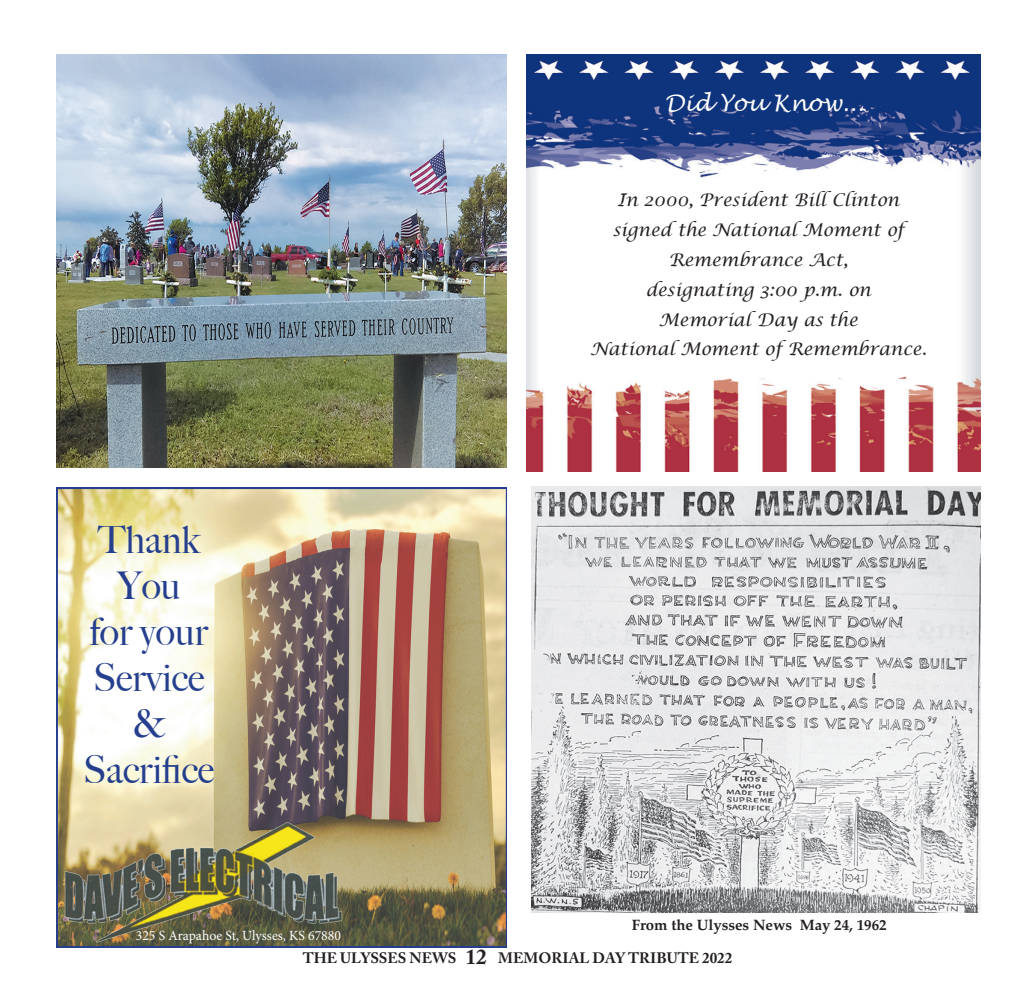
<style>
.page{position:relative;width:1035px;height:990px;background:#fff}
.page>*{position:absolute;margin:0;border:0;box-sizing:border-box;transform-origin:0 0}
.t1{font:500 38.25px/45.9px "Big Caslon";color:#253f8e;text-align:center}
.Body1012{font:italic 22.5px "Lucida Handwriting";color:#fff}
.Body1012-2{font:italic 17.5px "Lucida Calligraphy";color:#231f20}
.t2{font:700 15px "Adobe Caslon Pro";color:#231f20}
.Body1012-3{font:700 15px "Palatino";color:#231f20}
.t3{font:14px "Minion Pro";color:#fff}
.s1{font-size:21.25px}
</style>
<div class="page">
<svg style="left:57px;top:488px;width:450px;height:459px;background:#bead93"></svg>
<img style="left:60px;top:819px;width:287px;height:126px">
<img style="left:527px;top:55px;width:453px;height:417px">
<img style="left:57px;top:54px;width:450px;height:414px">
<img style="left:531px;top:486px;width:449px;height:426px">
<p class="Body1012" style="left:665px;top:89px;width:201px">Did You Know...</p>
<p class="t1" style="left:84px;top:516px;width:132px">Thank<br>You<br>for your<br>Service &amp;<br>Sacrifice</p>
<p class="t3" style="left:136px;top:926px;width:207px">325 S Arapahoe St, Ulysses, KS 67880</p>
<p class="Body1012-2" style="left:617px;top:190px;width:283px">In 2000, President Bill Clinton</p>
<p class="Body1012-2" style="left:613px;top:219px;width:293px">signed the National Moment of</p>
<p class="Body1012-2" style="left:669px;top:249px;width:181px">Remembrance Act,</p>
<p class="Body1012-2" style="left:646px;top:279px;width:227px">designating 3:00 p.m. on</p>
<p class="Body1012-2" style="left:659px;top:309px;width:200px">Memorial Day as the</p>
<p class="Body1012-2" style="left:590px;top:339px;width:338px">National Moment of Remembrance.</p>
<p class="Body1012-3" style="left:632px;top:912px;width:256px">From the Ulysses News May 24, 1962</p>
<p class="t2" style="left:303px;top:949px;width:431px">THE ULYSSES NEWS <span class="s1">12</span> MEMORIAL DAY TRIBUTE 2022</p>
</div>
